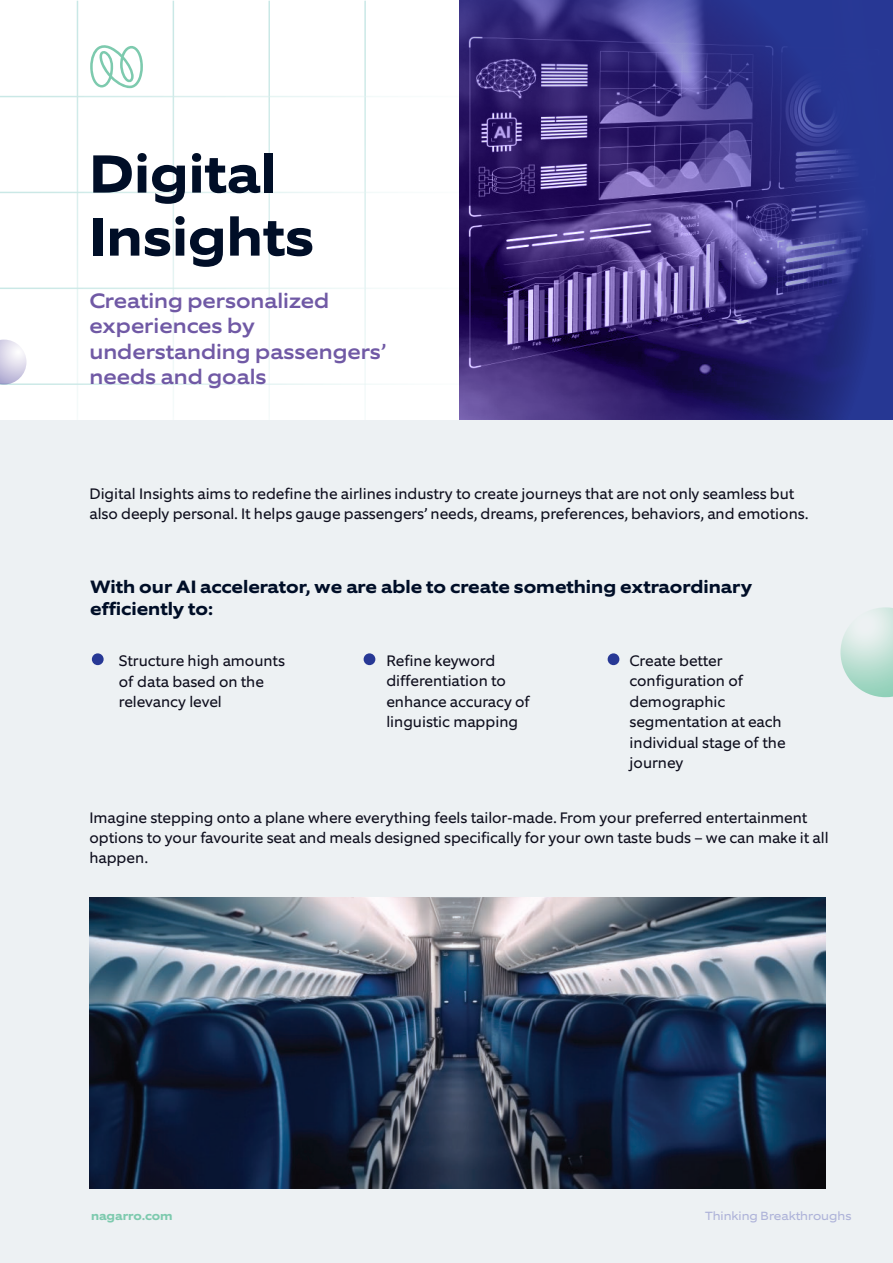
<style>
.page{position:relative;width:893px;height:1263px;background:#fff}
.page>*{position:absolute;margin:0;border:0;box-sizing:border-box;transform-origin:0 0}
.t1{font:700 54px/63px "Equip Extended";color:#000e27}
.t2{font:500 21px/25.2px "Equip Extended";color:#7059a5}
.t3{font:700 18px/21.6px "Equip Extended";color:#000e27}
.t4{font:15.3px/20.4px "Equip";color:#0e0e1d}
.t5{font:12px "Equip Extended";color:#aeb3d9}
.t6{font:700 12px "Equip Extended";color:#7dcaae}
</style>
<div class="page">
<svg style="left:460px;top:0;width:433px;height:421px;background:#3d3584"></svg>
<div style="left:0;top:421px;width:893px;height:842px;background:#edf1f3"></div>
<svg style="left:840px;top:607px;width:53px;height:90px"></svg>
<svg style="left:0;top:340px;width:27px;height:44px"></svg>
<svg style="left:90px;top:45px;width:53px;height:43px"></svg>
<div style="left:93px;top:655px;width:9px;height:9px;background:#273895;border-radius:50%"></div>
<div style="left:92px;top:653px;width:12px;height:12px;border:3px solid #273895;border-radius:50%"></div>
<div style="left:365px;top:655px;width:9px;height:9px;background:#273895;border-radius:50%"></div>
<div style="left:364px;top:653px;width:11px;height:12px;border:3px solid #273895;border-radius:50%"></div>
<div style="left:609px;top:655px;width:9px;height:9px;background:#273895;border-radius:50%"></div>
<div style="left:608px;top:653px;width:11px;height:12px;border:3px solid #273895;border-radius:50%"></div>
<img style="left:89px;top:897px;width:736px;height:291px">
<h1 class="t1" style="left:89px;top:143px;width:226px">Digital<br>Insights</h1>
<h2 class="t2" style="left:89px;top:289px;width:298px">Creating personalized experiences by understanding passengers’ needs and goals</h2>
<p class="t4" style="left:89px;top:483px;width:720px">Digital Insights aims to redefine the airlines industry to create journeys that are not only seamless but also deeply personal. It helps gauge passengers’ needs, dreams, preferences, behaviors, and emotions.</p>
<p class="t3" style="left:90px;top:577px;width:663px">With our AI accelerator, we are able to create something extraordinary efficiently to:</p>
<p class="t4" style="left:119px;top:651px;width:168px">Structure high amounts of data based on the relevancy level</p>
<p class="t4" style="left:386px;top:651px;width:145px">Refine keyword differentiation to enhance accuracy of linguistic mapping</p>
<p class="t4" style="left:630px;top:651px;width:158px">Create better configuration of demographic segmentation at each individual stage of the journey</p>
<p class="t4" style="left:89px;top:807px;width:741px">Imagine stepping onto a plane where everything feels tailor-made. From your preferred entertainment options to your favourite seat and meals designed specifically for your own taste buds – we can make it all happen.</p>
<p class="t6" style="left:91px;top:1208px;width:83px">nagarro.com</p>
<p class="t5" style="left:705px;top:1208px;width:148px">Thinking Breakthroughs</p>
</div>
